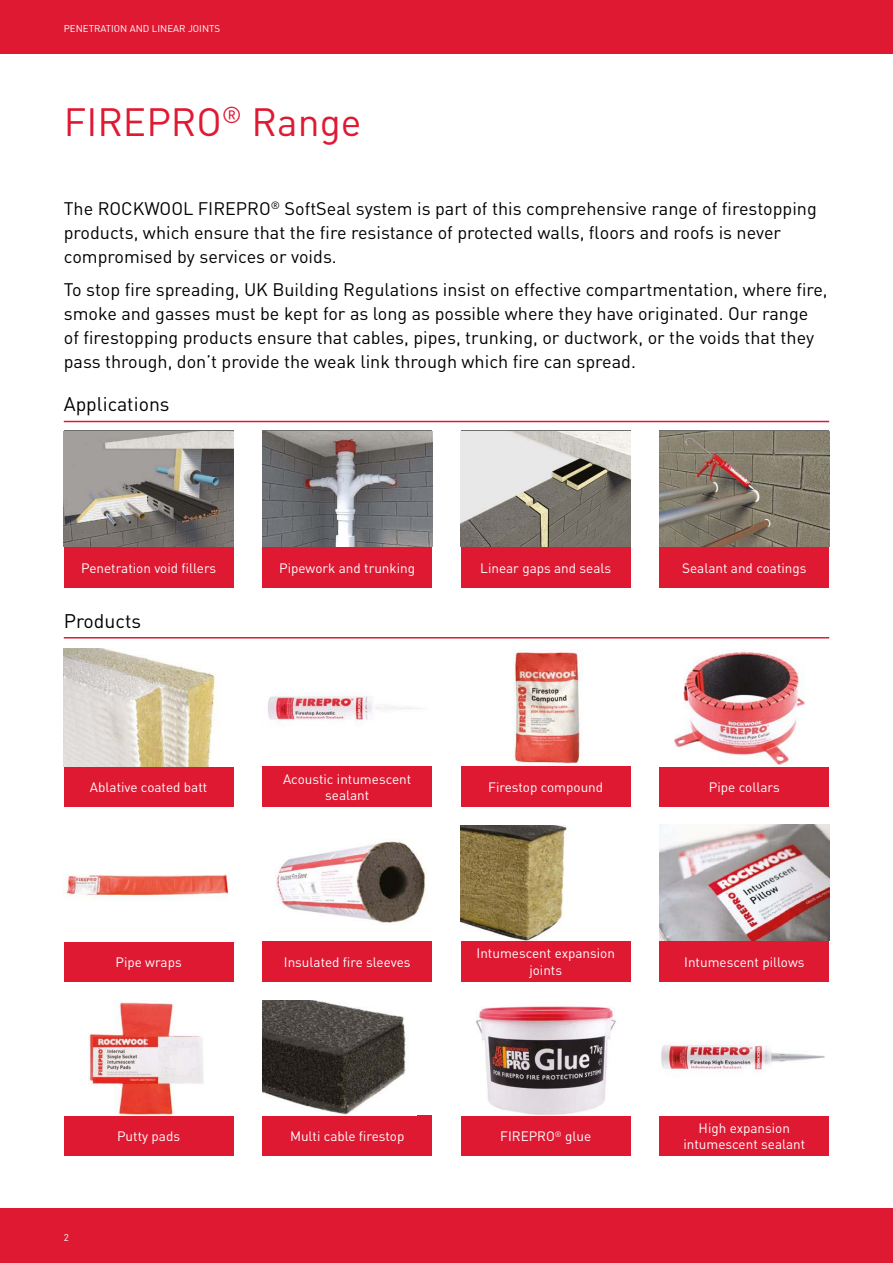
<style>
.page{position:relative;width:893px;height:1263px;background:#fff}
.page>*{position:absolute;margin:0;border:0;box-sizing:border-box;transform-origin:0 0}
.t1{font:39px "DIN";color:#e01933}
.t2{font:19.5px "DIN";color:#000}
.t3{font:18px/24px "DIN";color:#000}
.t4{font:13.5px/16.2px "DIN";color:#fff;text-align:center}
.t5{font:9.75px "DIN";color:#fff}
</style>
<div class="page">
<div style="left:0;top:0;width:893px;height:54px;background:#e01933"></div>
<div style="left:0;top:1209px;width:893px;height:54px;background:#e01933"></div>
<hr style="left:64px;top:421px;width:765px;height:1px;background:#e01933">
<div style="left:68px;top:542px;width:7px;height:8px;background:#7e7975"></div>
<img style="left:64px;top:431px;width:169px;height:115px">
<div style="left:64px;top:547px;width:169px;height:40px;background:#e01933"></div>
<img style="left:262px;top:431px;width:170px;height:115px">
<div style="left:262px;top:547px;width:170px;height:40px;background:#e01933"></div>
<img style="left:461px;top:431px;width:170px;height:115px">
<div style="left:461px;top:547px;width:170px;height:40px;background:#e01933"></div>
<img style="left:659px;top:431px;width:170px;height:115px">
<div style="left:659px;top:547px;width:170px;height:40px;background:#e01933"></div>
<hr style="left:64px;top:637px;width:765px;height:1px;background:#e01933">
<div style="left:64px;top:1115px;width:169px;height:41px;background:#e01933"></div>
<img style="left:64px;top:1000px;width:169px;height:116px">
<div style="left:262px;top:1115px;width:170px;height:41px;background:#e01933"></div>
<img style="left:262px;top:1000px;width:155px;height:116px">
<div style="left:461px;top:1115px;width:170px;height:41px;background:#e01933"></div>
<img style="left:461px;top:1006px;width:170px;height:110px">
<div style="left:659px;top:1115px;width:170px;height:41px;background:#e01933"></div>
<img style="left:659px;top:1041px;width:170px;height:75px">
<img style="left:513px;top:650px;width:70px;height:116px">
<div style="left:64px;top:766px;width:169px;height:41px;background:#e01933"></div>
<img style="left:267px;top:692px;width:153px;height:34px">
<div style="left:262px;top:766px;width:170px;height:41px;background:#e01933"></div>
<div style="left:461px;top:766px;width:170px;height:41px;background:#e01933"></div>
<div style="left:659px;top:766px;width:170px;height:41px;background:#e01933"></div>
<img style="left:64px;top:648px;width:154px;height:118px">
<img style="left:674px;top:651px;width:131px;height:114px">
<div style="left:64px;top:941px;width:169px;height:40px;background:#e01933"></div>
<div style="left:262px;top:941px;width:170px;height:40px;background:#e01933"></div>
<div style="left:461px;top:941px;width:170px;height:40px;background:#e01933"></div>
<div style="left:659px;top:941px;width:170px;height:40px;background:#e01933"></div>
<img style="left:275px;top:841px;width:151px;height:83px">
<img style="left:659px;top:824px;width:170px;height:117px">
<img style="left:64px;top:874px;width:165px;height:25px">
<img style="left:461px;top:825px;width:106px;height:116px">
<p class="t5" style="left:64px;top:22px;width:158px">PENETRATION AND LINEAR JOINTS</p>
<h1 class="t1" style="left:64px;top:104px;width:299px">FIREPRO<sup>®</sup> Range</h1>
<p class="t3" style="left:64px;top:198px;width:754px">The ROCKWOOL FIREPRO<sup>®</sup> SoftSeal system is part of this comprehensive range of firestopping products, which ensure that the fire resistance of protected walls, floors and roofs is never compromised by services or voids.</p>
<p class="t3" style="left:64px;top:279px;width:765px">To stop fire spreading, UK Building Regulations insist on effective compartmentation, where fire, smoke and gasses must be kept for as long as possible where they have originated. Our range of firestopping products ensure that cables, pipes, trunking, or ductwork, or the voids that they pass through, don’t provide the weak link through which fire can spread.</p>
<p class="t2" style="left:64px;top:396px;width:107px">Applications</p>
<p class="t4" style="left:81px;top:561px;width:137px">Penetration void fillers</p>
<p class="t4" style="left:279px;top:561px;width:137px">Pipework and trunking</p>
<p class="t4" style="left:480px;top:561px;width:132px">Linear gaps and seals</p>
<p class="t4" style="left:682px;top:561px;width:126px">Sealant and coatings</p>
<p class="t2" style="left:64px;top:612px;width:79px">Products</p>
<p class="t4" style="left:90px;top:780px;width:119px">Ablative coated batt</p>
<p class="t4" style="left:283px;top:772px;width:130px">Acoustic intumescent sealant</p>
<p class="t4" style="left:488px;top:780px;width:116px">Firestop compound</p>
<p class="t4" style="left:709px;top:780px;width:72px">Pipe collars</p>
<p class="t4" style="left:115px;top:954px;width:68px">Pipe wraps</p>
<p class="t4" style="left:284px;top:954px;width:128px">Insulated fire sleeves</p>
<p class="t4" style="left:477px;top:946px;width:140px">Intumescent expansion joints</p>
<p class="t4" style="left:684px;top:954px;width:122px">Intumescent pillows</p>
<p class="t5" style="left:64px;top:1233px;width:7px">2</p>
<p class="t4" style="left:117px;top:1129px;width:64px">Putty pads</p>
<p class="t4" style="left:290px;top:1129px;width:116px">Multi cable firestop</p>
<p class="t4" style="left:500px;top:1129px;width:93px">FIREPRO<sup>®</sup> glue</p>
<p class="t4" style="left:683px;top:1121px;width:123px">High expansion intumescent sealant</p>
</div>
